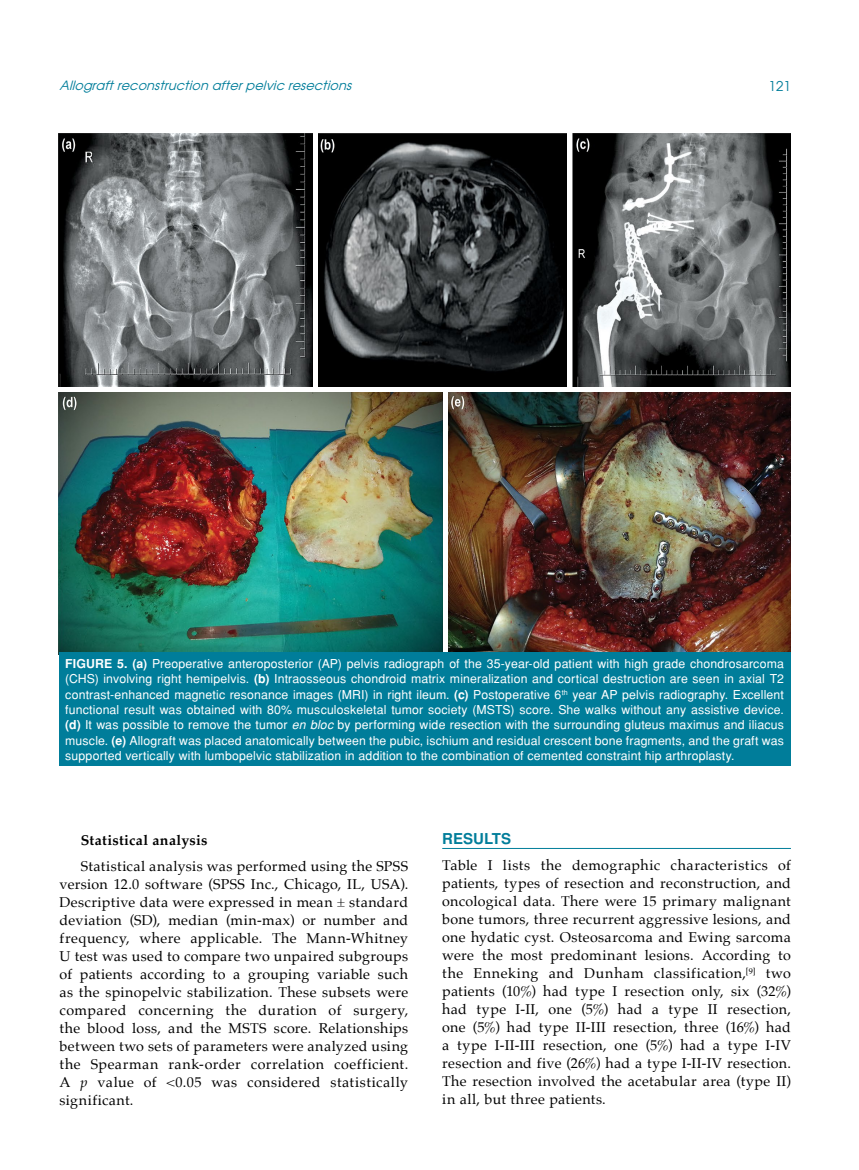
<style>
.page{position:relative;width:859px;height:1170px;background:#fff}
.page>*{position:absolute;margin:0;border:0;box-sizing:border-box;transform-origin:0 0}
.t1{font:700 15px "Helvetica Tr";letter-spacing:.005em;color:#007d9a}
.t2{font:14.25px/18px "Palatino";letter-spacing:.03em;color:#000;text-align:justify}
.t3{font:700 14.25px "Palatino";letter-spacing:.025em;color:#000}
.t4{font:13.5px "Avant Garde Tr";color:#007d9a}
.t5{font:italic 12.75px "Avant Garde Tr";color:#007d9a}
.t6{font:12.3px/15.3px "Helvetica Normal Tr";letter-spacing:.01em;color:#fff;text-align:justify}
.s1{font-family:"Helvetica Tr";font-weight:700}
.s2{font-family:"Helvetica Tr";font-style:italic}
.s3{font-style:italic}
</style>
<div class="page">
<hr style="left:442px;top:848px;width:349px;height:1px;background:#007d9a">
<img style="left:59px;top:133px;width:731px;height:519px">
<div style="left:58px;top:387px;width:733px;height:5px;background:#fff"></div>
<hr style="left:313px;top:132px;width:4px;height:258px;background:#fff">
<div style="left:443px;top:391px;width:5px;height:264px;background:#fff"></div>
<div style="left:567px;top:132px;width:5px;height:258px;background:#fff"></div>
<div style="left:59px;top:652px;width:731px;height:114px;background:#007d9a"></div>
<p class="t5" style="left:60px;top:78px;width:297px">Allograftreconstruction afterpelvic resections</p>
<p class="t4" style="left:768px;top:77px;width:24px">121</p>
<p class="t6" style="left:65px;top:656px;width:720px"><span class="s1">FIGURE 5. (a)</span> Preoperative anteroposterior (AP) pelvis radiograph of the 35-year-old patient with high grade chondrosarcoma (CHS) involving right hemipelvis. <span class="s1">(b)</span> Intraosseous chondroid matrix mineralization and cortical destruction are seen in axial T2 contrast-enhanced magnetic resonance images (MRI) in right ileum. <span class="s1">(c)</span> Postoperative 6<sup>th</sup> year AP pelvis radiography. Excellent functional result was obtained with 80% musculoskeletal tumor society (MSTS) score. She walks without any assistive device. <span class="s1">(d)</span> It was possible to remove the tumor <span class="s2">en bloc</span> by performing wide resection with the surrounding gluteus maximus and iliacus muscle. <span class="s1">(e)</span> Allograft was placed anatomically between the pubic, ischium and residual crescent bone fragments, and the graft was supported vertically with lumbopelvic stabilization in addition to the combination of cemented constraint hip arthroplasty.</p>
<p class="t3" style="left:81px;top:827px;width:128px">Statistical analysis</p>
<p class="t2" style="left:60px;top:857px;width:350px;text-indent:21px">Statistical analysis was performed using the SPSS version 12.0 software (SPSS Inc., Chicago, IL, USA).<br>Descriptive data were expressed in mean ± standard deviation (SD), median (min-max) or number and frequency, where applicable. The Mann-Whitney U test was used to compare two unpaired subgroups of patients according to a grouping variable such as the spinopelvic stabilization. These subsets were compared concerning the duration of surgery, the blood loss, and the MSTS score. Relationships between two sets of parameters were analyzed using the Spearman rank-order correlation coefficient.<br>A <span class="s3">p</span> value of &lt;0.05 was considered statistically significant.</p>
<p class="t1" style="left:442px;top:829px;width:71px">RESULTS</p>
<p class="t2" style="left:442px;top:856px;width:350px">Table I lists the demographic characteristics of patients, types of resection and reconstruction, and oncological data. There were 15 primary malignant bone tumors, three recurrent aggressive lesions, and one hydatic cyst. Osteosarcoma and Ewing sarcoma were the most predominant lesions. According to the Enneking and Dunham classification,<sup>[9]</sup> two patients (10%) had type I resection only, six (32%) had type I-II, one (5%) had a type II resection, one (5%) had type II-III resection, three (16%) had a type I-II-III resection, one (5%) had a type I-IV resection and five (26%) had a type I-II-IV resection.<br>The resection involved the acetabular area (type II) in all, but three patients.</p>
</div>
